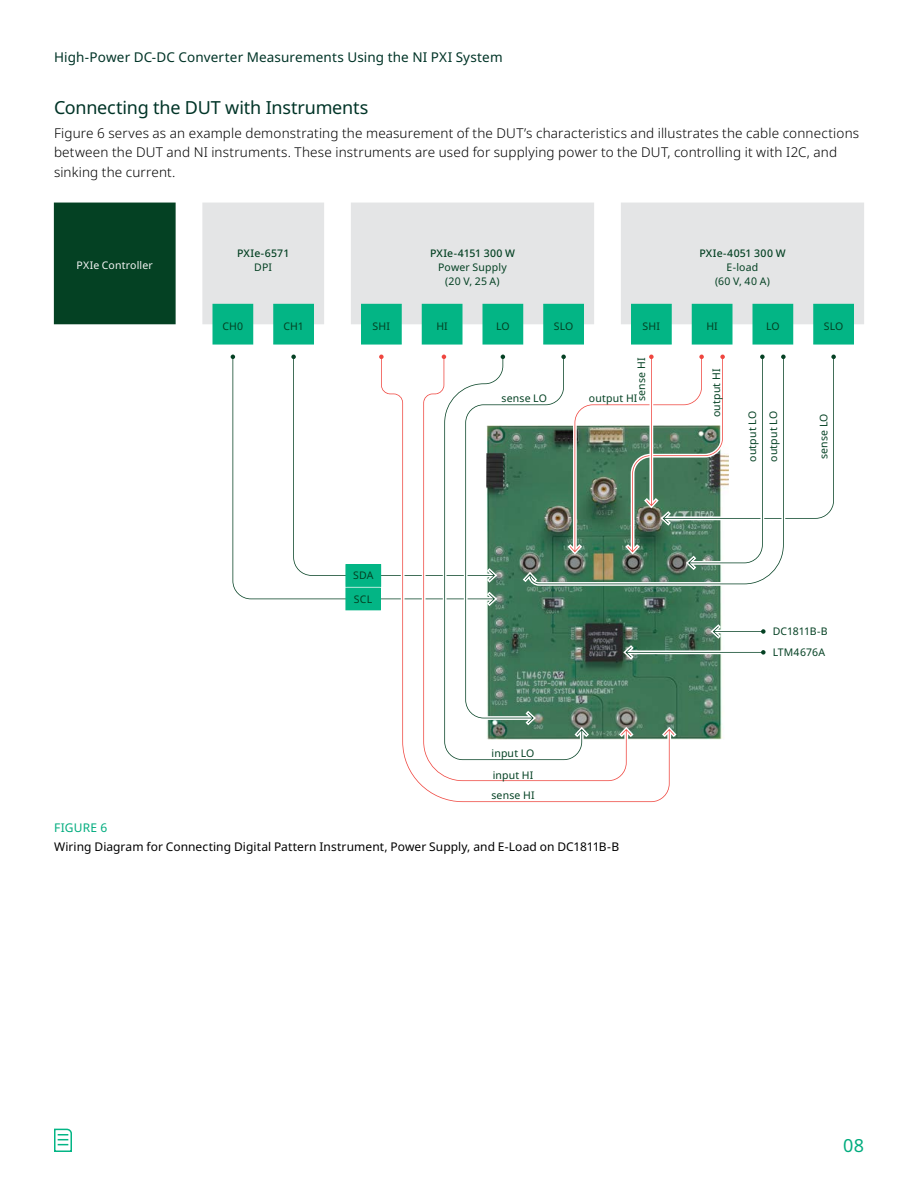
<style>
.page{position:relative;width:918px;height:1188px;background:#fff}
.page>*{position:absolute;margin:0;border:0;box-sizing:border-box;transform-origin:0 0}
.H4__Reg_12_Auto___Dark_Green{font:18px "Noto Sans";letter-spacing:-.01em;color:#003427}
.t1{font:18px "Noto Sans";color:#00ac7e}
.Body__Light_10_14{font:300 13.5px/19.5px "Noto Sans";letter-spacing:.01em;color:#000}
.t2{font:13.5px "Noto Sans";letter-spacing:.01em;color:#003427}
.Caption__Reg_8_10{font:12px "Noto Sans";letter-spacing:.005em;color:#000}
.FIGURE_Number__8_10__Green{font:12px "Noto Sans";letter-spacing:.015em;color:#00ac7e}
.Founders_IL_Label_-_FG_Center_Aligned{font:10.5px/14.4px "Noto Sans";letter-spacing:.015em;color:#044123;text-align:center}
.Founders_IL_Label_-_FG_Center_Aligned-2{font:10.5px "Noto Sans";letter-spacing:.015em;color:#f6f6f6}
.Founders_IL_Label_-_FG_Center_Aligned-3{font:500 10.5px/14.4px "Noto Sans";letter-spacing:.01em;color:#044123;text-align:center}
.Founders_IL_Label_-_FG_Center_Aligned-4{font:10.5px "Noto Sans";letter-spacing:-.02em;color:#044123}
.SpaceMono_IL_Label_-_FG_Left_Aligned{font:10.5px "Noto Sans";letter-spacing:.02em;color:#044123}
.s1{font-weight:400}
.s2{font-weight:500}
</style>
<div class="page">
<svg style="left:54px;top:1128px;width:18px;height:24px"></svg>
<svg style="left:231px;top:355px;width:147px;height:249px"></svg>
<svg style="left:291px;top:355px;width:87px;height:226px"></svg>
<svg style="left:379px;top:354px;width:457px;height:448px"></svg>
<div style="left:54px;top:203px;width:121px;height:121px;background:#044123"></div>
<div style="left:54px;top:203px;width:122px;height:121px;border:1px solid #044123"></div>
<div style="left:203px;top:203px;width:121px;height:121px;background:#e4e5e6"></div>
<div style="left:202px;top:203px;width:122px;height:121px;border:1px solid #e4e5e6"></div>
<div style="left:351px;top:203px;width:243px;height:121px;background:#e4e5e6"></div>
<div style="left:621px;top:203px;width:243px;height:121px;background:#e4e5e6"></div>
<div style="left:213px;top:304px;width:40px;height:40px;background:#03b585"></div>
<div style="left:274px;top:304px;width:40px;height:40px;background:#03b585"></div>
<div style="left:273px;top:304px;width:41px;height:40px;border:1px solid #03b585"></div>
<div style="left:362px;top:304px;width:39px;height:40px;background:#03b585"></div>
<div style="left:361px;top:304px;width:41px;height:40px;border:1px solid #03b585"></div>
<div style="left:483px;top:304px;width:40px;height:40px;background:#03b585"></div>
<div style="left:422px;top:304px;width:40px;height:40px;background:#03b585"></div>
<div style="left:544px;top:304px;width:40px;height:40px;background:#03b585"></div>
<div style="left:543px;top:304px;width:41px;height:40px;border:1px solid #03b585"></div>
<div style="left:632px;top:304px;width:39px;height:40px;background:#03b585"></div>
<div style="left:631px;top:304px;width:41px;height:40px;border:1px solid #03b585"></div>
<div style="left:753px;top:304px;width:40px;height:40px;background:#03b585"></div>
<div style="left:692px;top:304px;width:40px;height:40px;background:#03b585"></div>
<div style="left:814px;top:304px;width:40px;height:40px;background:#03b585"></div>
<div style="left:813px;top:304px;width:41px;height:40px;border:1px solid #03b585"></div>
<div style="left:346px;top:565px;width:35px;height:21px;background:#03b585"></div>
<div style="left:346px;top:564px;width:35px;height:23px;border:1px solid #03b585"></div>
<div style="left:346px;top:588px;width:34px;height:22px;background:#03b585"></div>
<div style="left:346px;top:588px;width:35px;height:22px;border:1px solid #03b585"></div>
<p class="t2" style="left:54px;top:48px;width:450px">High-Power DC-DC Converter Measurements Using the NI PXI System</p>
<h4 class="H4__Reg_12_Auto___Dark_Green" style="left:54px;top:95px;width:316px">Connecting the DUT with Instruments</h4>
<p class="Body__Light_10_14" style="left:54px;top:123px;width:807px">Figure 6 serves as an example demonstrating the measurement of the DUT’s characteristics and illustrates the cable connections between the DUT and NI instruments. These instruments are used for supplying power to the DUT, controlling it with I2C, and sinking the current.</p>
<p class="Founders_IL_Label_-_FG_Center_Aligned-2" style="left:77px;top:258px;width:78px">PXIe Controller</p>
<p class="Founders_IL_Label_-_FG_Center_Aligned-3" style="left:237px;top:246px;width:54px">PXIe-6571<br><span class="s1">DPI</span></p>
<p class="Founders_IL_Label_-_FG_Center_Aligned" style="left:430px;top:246px;width:86px"><span class="s2">PXIe-4151 300 W<br></span>Power Supply (20 V, 25 A)</p>
<p class="Founders_IL_Label_-_FG_Center_Aligned" style="left:699px;top:246px;width:88px"><span class="s2">PXIe-4051 300 W<br></span>E-load<br>(60 V, 40 A)</p>
<p class="Founders_IL_Label_-_FG_Center_Aligned" style="left:222px;top:319px;width:22px">CH0</p>
<p class="Founders_IL_Label_-_FG_Center_Aligned" style="left:283px;top:319px;width:22px">CH1</p>
<p class="Founders_IL_Label_-_FG_Center_Aligned" style="left:373px;top:319px;width:19px">SHI</p>
<p class="Founders_IL_Label_-_FG_Center_Aligned" style="left:436px;top:319px;width:13px">HI</p>
<p class="Founders_IL_Label_-_FG_Center_Aligned" style="left:496px;top:319px;width:15px">LO</p>
<p class="Founders_IL_Label_-_FG_Center_Aligned" style="left:554px;top:319px;width:21px">SLO</p>
<p class="Founders_IL_Label_-_FG_Center_Aligned" style="left:643px;top:319px;width:19px">SHI</p>
<p class="Founders_IL_Label_-_FG_Center_Aligned" style="left:706px;top:319px;width:13px">HI</p>
<p class="Founders_IL_Label_-_FG_Center_Aligned" style="left:766px;top:319px;width:15px">LO</p>
<p class="Founders_IL_Label_-_FG_Center_Aligned" style="left:824px;top:319px;width:21px">SLO</p>
<p class="SpaceMono_IL_Label_-_FG_Left_Aligned" style="left:353px;top:568px;width:22px">SDA</p>
<p class="SpaceMono_IL_Label_-_FG_Left_Aligned" style="left:354px;top:592px;width:20px">SCL</p>
<p class="Founders_IL_Label_-_FG_Center_Aligned" style="left:634px;top:401px;width:45px;rotate:-90deg">sense HI</p>
<p class="Founders_IL_Label_-_FG_Center_Aligned" style="left:501px;top:392px;width:47px">sense LO</p>
<p class="Founders_IL_Label_-_FG_Center_Aligned" style="left:589px;top:391px;width:50px">output HI</p>
<p class="Founders_IL_Label_-_FG_Center_Aligned" style="left:492px;top:747px;width:44px">input LO</p>
<p class="Founders_IL_Label_-_FG_Center_Aligned" style="left:493px;top:768px;width:42px">input HI</p>
<p class="Founders_IL_Label_-_FG_Center_Aligned" style="left:491px;top:789px;width:45px">sense HI</p>
<p class="FIGURE_Number__8_10__Green" style="left:54px;top:819px;width:55px">FIGURE 6</p>
<p class="Caption__Reg_8_10" style="left:54px;top:839px;width:567px">Wiring Diagram for Connecting Digital Pattern Instrument, Power Supply, and E-Load on DC1811B-B</p>
<p class="Founders_IL_Label_-_FG_Center_Aligned" style="left:710px;top:417px;width:50px;rotate:-90deg">output HI</p>
<p class="Founders_IL_Label_-_FG_Center_Aligned" style="left:746px;top:462px;width:52px;rotate:-90deg">output LO</p>
<p class="Founders_IL_Label_-_FG_Center_Aligned" style="left:767px;top:462px;width:52px;rotate:-90deg">output LO</p>
<p class="Founders_IL_Label_-_FG_Center_Aligned" style="left:817px;top:459px;width:47px;rotate:-90deg">sense LO</p>
<p class="Founders_IL_Label_-_FG_Center_Aligned-4" style="left:773px;top:624px;width:57px">DC1811B-B</p>
<p class="Founders_IL_Label_-_FG_Center_Aligned" style="left:773px;top:645px;width:54px">LTM4676A</p>
<h1 class="t1" style="left:843px;top:1133px;width:22px">08</h1>
</div>
